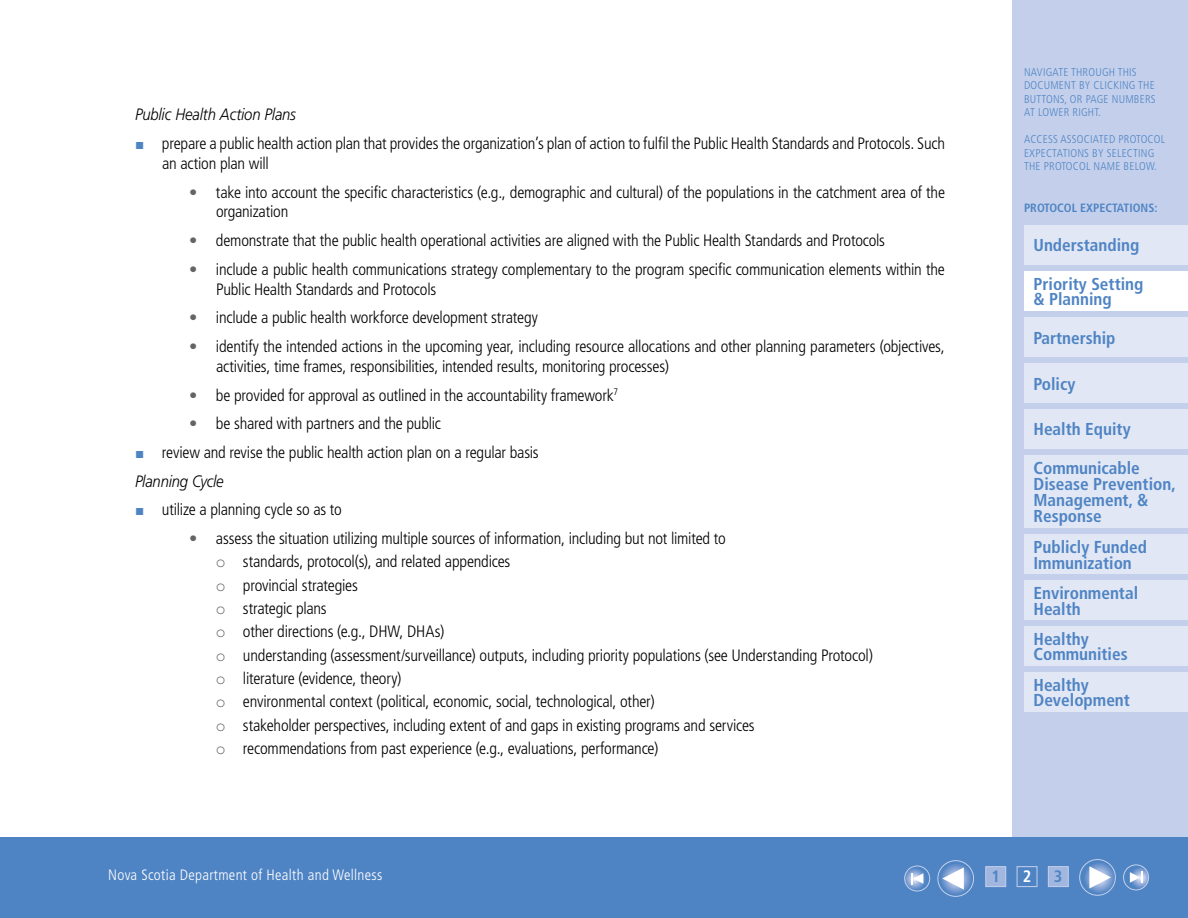
<style>
.page{position:relative;width:1188px;height:918px;background:#fff}
.page>*{position:absolute;margin:0;border:0;box-sizing:border-box;transform-origin:0 0}
.t1{font:700 condensed 17.25px/15.8px "Frutiger LT Std";color:#4f84c4}
.Body_Indented{font:300 condensed 16.5px/19.8px "Frutiger LT Std";letter-spacing:-.015em;color:#000}
.Body_Indented-2{font:italic 300 16.5px "Frutiger LT Std";letter-spacing:-.015em;color:#000;scale:.9 1}
.Next_Page{font:700 condensed 16.5px "Frutiger LT Std";color:#4f84c4}
.t2{font:700 condensed 16.5px "Frutiger LT Std";color:#fff}
.t3{font:300 condensed 15px "Frutiger LT Std";letter-spacing:.02em;color:#fff}
.t4{font:700 condensed 12px "Frutiger LT Std";color:#4f84c4}
.t5{font:300 condensed 11.25px/13.5px "Frutiger LT Std";letter-spacing:.02em;color:#4f84c4}
.s1{color:#4f84c4}
.s2{color:#636466}
</style>
<div class="page">
<div style="left:1012px;top:0;width:176px;height:839px;background:#c4d0eb"></div>
<div style="left:0;top:837px;width:1188px;height:81px;background:#4f84c4"></div>
<div style="left:1024px;top:225px;width:164px;height:39px;background:#e1e7f4"></div>
<div style="left:1024px;top:535px;width:164px;height:39px;background:#e1e7f4"></div>
<div style="left:1024px;top:581px;width:164px;height:39px;background:#e1e7f4"></div>
<div style="left:1024px;top:626px;width:164px;height:40px;background:#e1e7f4"></div>
<div style="left:1024px;top:672px;width:164px;height:40px;background:#e1e7f4"></div>
<svg style="left:1124px;top:865px;width:25px;height:25px"></svg>
<div style="left:1123px;top:865px;width:26px;height:25px;border:1px solid #c4d0eb;border-radius:50%"></div>
<svg style="left:1130px;top:872px;width:12px;height:11px"></svg>
<svg style="left:905px;top:866px;width:25px;height:25px"></svg>
<div style="left:905px;top:866px;width:25px;height:25px;border:1px solid #c4d0eb;border-radius:50%"></div>
<svg style="left:911px;top:873px;width:12px;height:11px"></svg>
<svg style="left:1080px;top:860px;width:35px;height:35px"></svg>
<div style="left:1080px;top:859px;width:36px;height:36px;border:1px solid #c4d0eb;border-radius:50%"></div>
<svg style="left:1089px;top:866px;width:22px;height:23px"></svg>
<svg style="left:938px;top:861px;width:36px;height:35px"></svg>
<div style="left:938px;top:860px;width:36px;height:37px;border:1px solid #c4d0eb;border-radius:50%"></div>
<svg style="left:942px;top:867px;width:22px;height:23px"></svg>
<div style="left:985px;top:866px;width:21px;height:21px;background:#a1b7df;border:1px solid #c4d0eb"></div>
<div style="left:1017px;top:866px;width:20px;height:21px;background:#4f84c4;border:1px solid #c4d0eb"></div>
<div style="left:1048px;top:866px;width:21px;height:21px;background:#a1b7df;border:1px solid #c4d0eb"></div>
<div style="left:1024px;top:271px;width:164px;height:40px;background:#fff"></div>
<div style="left:1024px;top:363px;width:164px;height:40px;background:#e1e7f4"></div>
<div style="left:1024px;top:318px;width:164px;height:39px;background:#e1e7f4"></div>
<div style="left:1024px;top:409px;width:164px;height:40px;background:#e1e7f4"></div>
<div style="left:1024px;top:455px;width:164px;height:73px;background:#e1e7f4"></div>
<p class="Body_Indented-2" style="left:135px;top:105px;width:180px">Public Health Action Plans</p>
<p class="Body_Indented" style="left:162px;top:134px;width:785px;text-indent:-27px"><span class="s1">▪</span> prepare a public health action plan that provides the organization’s plan of action to fulfil the Public Health Standards and Protocols. Such an action plan will</p>
<p class="Body_Indented" style="left:216px;top:182px;width:731px;text-indent:-27px"><span class="s2">•</span> take into account the specific characteristics (e.g., demographic and cultural) of the populations in the catchment area of the organization</p>
<p class="Body_Indented" style="left:189px;top:231px;width:698px"><span class="s2">•</span> demonstrate that the public health operational activities are aligned with the Public Health Standards and Protocols</p>
<p class="Body_Indented" style="left:216px;top:259px;width:730px;text-indent:-27px"><span class="s2">•</span> include a public health communications strategy complementary to the program specific communication elements within the<br>Public Health Standards and Protocols</p>
<p class="Body_Indented" style="left:189px;top:308px;width:350px"><span class="s2">•</span> include a public health workforce development strategy</p>
<p class="Body_Indented" style="left:216px;top:337px;width:730px;text-indent:-27px"><span class="s2">•</span> identify the intended actions in the upcoming year, including resource allocations and other planning parameters (objectives, activities, time frames, responsibilities, intended results, monitoring processes)</p>
<p class="Body_Indented" style="left:189px;top:385px;width:431px"><span class="s2">•</span> be provided for approval as outlined in the accountability framework<sup>7</sup></p>
<p class="Body_Indented" style="left:189px;top:414px;width:254px"><span class="s2">•</span> be shared with partners and the public</p>
<p class="Body_Indented" style="left:135px;top:443px;width:405px"><span class="s1">▪</span> review and revise the public health action plan on a regular basis</p>
<p class="Body_Indented-2" style="left:135px;top:472px;width:100px">Planning Cycle</p>
<p class="Body_Indented" style="left:135px;top:500px;width:208px"><span class="s1">▪</span> utilize a planning cycle so as to</p>
<p class="Body_Indented" style="left:189px;top:529px;width:538px"><span class="s2">•</span> assess the situation utilizing multiple sources of information, including but not limited to</p>
<p class="Body_Indented" style="left:216px;top:552px;width:296px"><span class="s2">○</span> standards, protocol(s), and related appendices</p>
<p class="Body_Indented" style="left:216px;top:575px;width:143px"><span class="s2">○</span> provincial strategies</p>
<p class="Body_Indented" style="left:216px;top:599px;width:112px"><span class="s2">○</span> strategic plans</p>
<p class="Body_Indented" style="left:216px;top:622px;width:230px"><span class="s2">○</span> other directions (e.g., DHW, DHAs)</p>
<p class="Body_Indented" style="left:216px;top:645px;width:659px"><span class="s2">○</span> understanding (assessment/surveillance) outputs, including priority populations (see Understanding Protocol)</p>
<p class="Body_Indented" style="left:216px;top:669px;width:187px"><span class="s2">○</span> literature (evidence, theory)</p>
<p class="Body_Indented" style="left:216px;top:692px;width:440px"><span class="s2">○</span> environmental context (political, economic, social, technological, other)</p>
<p class="Body_Indented" style="left:216px;top:715px;width:540px"><span class="s2">○</span> stakeholder perspectives, including extent of and gaps in existing programs and services</p>
<p class="Body_Indented" style="left:216px;top:739px;width:444px"><span class="s2">○</span> recommendations from past experience (e.g., evaluations, performance)</p>
<p class="t5" style="left:1024px;top:65px;width:133px">NAVIGATE THROUGH THIS<br>DOCUMENT BY CLICKING THE<br>BUTTONS, OR PAGE NUMBERS<br>AT LOWER RIGHT.</p>
<p class="t5" style="left:1024px;top:133px;width:143px">ACCESS ASSOCIATED PROTOCOL<br>EXPECTATIONS BY SELECTING<br>THE PROTOCOL NAME BELOW.</p>
<p class="t4" style="left:1024px;top:200px;width:135px">PROTOCOL EXPECTATIONS:</p>
<p class="t1" style="left:1033px;top:237px;width:107px">Understanding</p>
<p class="t1" style="left:1033px;top:276px;width:111px">Priority Setting &amp; Planning</p>
<p class="t1" style="left:1033px;top:330px;width:83px">Partnership</p>
<p class="t1" style="left:1033px;top:376px;width:43px">Policy</p>
<p class="t1" style="left:1033px;top:422px;width:99px">Health Equity</p>
<p class="t1" style="left:1033px;top:461px;width:144px">Communicable<br>Disease Prevention,<br>Management, &amp;<br>Response</p>
<p class="t1" style="left:1033px;top:539px;width:115px">Publicly Funded<br>Immunization</p>
<p class="t1" style="left:1033px;top:585px;width:106px">Environmental<br>Health</p>
<p class="t1" style="left:1033px;top:631px;width:96px">Healthy<br>Communities</p>
<p class="t1" style="left:1033px;top:677px;width:98px">Healthy<br>Development</p>
<p class="t3" style="left:108px;top:866px;width:276px">Nova Scotia Department of Health and Wellness</p>
<p class="t2" style="left:1023px;top:867px;width:10px">2</p>
<p class="Next_Page" style="left:991px;top:867px;width:10px">1</p>
<p class="Next_Page" style="left:1054px;top:867px;width:10px">3</p>
</div>
